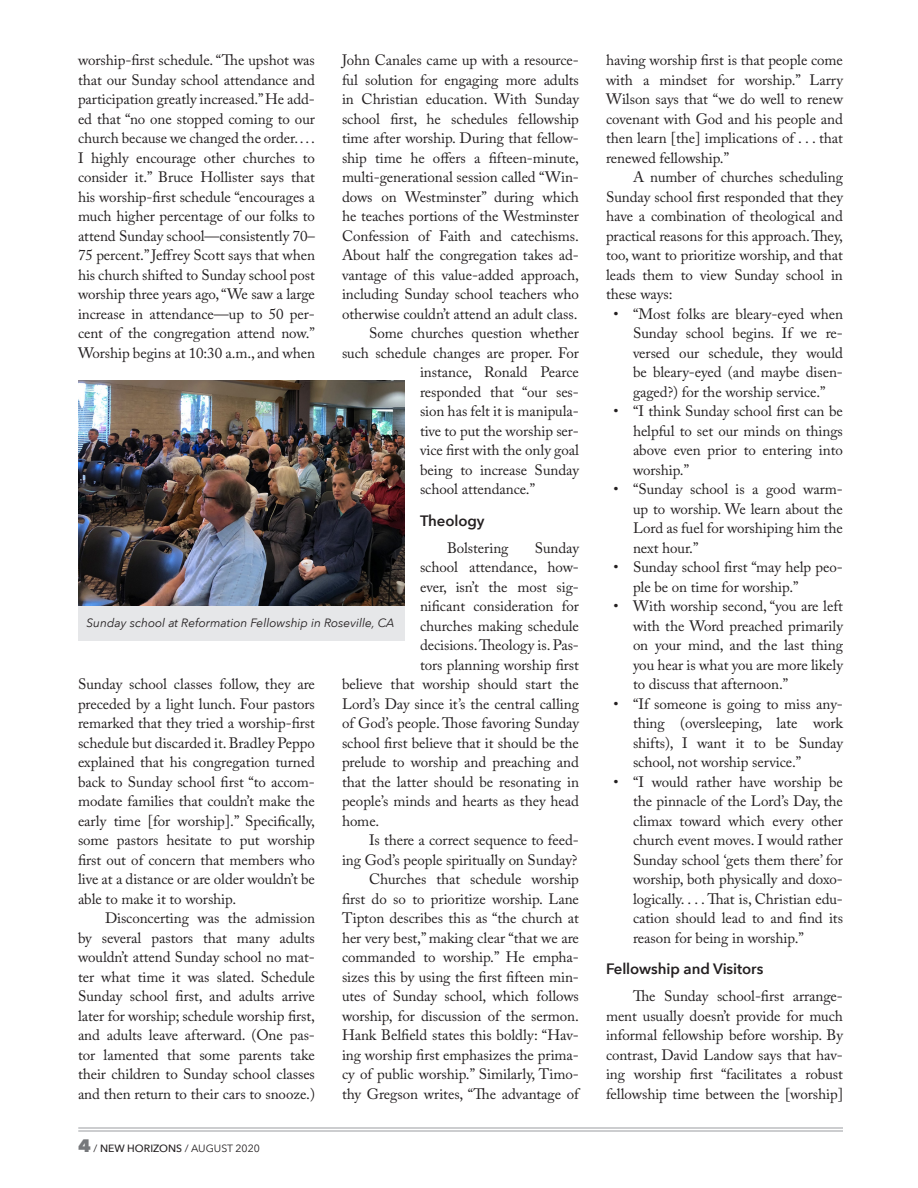
<style>
.page{position:relative;width:918px;height:1188px;background:#fff}
.page>*{position:absolute;margin:0;border:0;box-sizing:border-box;transform-origin:0 0}
.Main_text{font:15px/19.5px "Adobe Caslon Pro";letter-spacing:-.005em;color:#231f20;text-align:justify}
.Main_text_heading{font:600 15px "Avenir Next";letter-spacing:-.005em;color:#231f20}
.Photo_Caption{font:italic 12px "Avenir Next";color:#231f20}
.t1{font:10.5px "Avenir Next";color:#231f20}
.s1{font-weight:800;font-size:18px;color:#76787b}
.s2{font-weight:500}
</style>
<div class="page">
<hr style="left:78px;top:1127px;width:765px;height:2px;background:#bcbdc0">
<hr style="left:78px;top:1130px;width:765px;height:2px;background:#bcbdc0">
<div style="left:78px;top:380px;width:327px;height:261px;background:#e6e7e9"></div>
<img style="left:78px;top:380px;width:327px;height:225px">
<p class="Main_text" style="left:78px;top:50px;width:239px">worship-first schedule. “The upshot was that our Sunday school attendance and participation greatly increased.” He add&shy;ed that “no one stopped coming to our church because we changed the order. . . .<br>I highly encourage other churches to consider it.” Bruce Hollister says that his worship-first schedule “encourages a much higher percentage of our folks to attend Sunday school—consistently 70– 75 percent.” Jeffrey Scott says that when his church shifted to Sunday school post worship three years ago, “We saw a large increase in attendance—up to 50 per&shy;cent of the congregation attend now.” Worship begins at 10:30 a.m., and when</p>
<p class="Main_text" style="left:342px;top:50px;width:239px">John Canales came up with a resource&shy;ful solution for engaging more adults in Christian education. With Sunday school first, he schedules fellowship time after worship. During that fellow&shy;ship time he offers a fifteen-minute, multi-generational session called “Win&shy;dows on Westminster” during which he teaches portions of the Westminster Confession of Faith and catechisms.<br>About half the congregation takes ad&shy;vantage of this value-added approach, including Sunday school teachers who otherwise couldn’t attend an adult class.</p>
<p class="Main_text" style="left:369px;top:323px;width:211px">Some churches question whether</p>
<p class="Main_text" style="left:342px;top:343px;width:238px">such schedule changes are proper. For</p>
<p class="Main_text" style="left:420px;top:362px;width:160px">instance, Ronald Pearce</p>
<p class="Main_text" style="left:420px;top:382px;width:161px">responded that “our ses-</p>
<p class="Main_text" style="left:420px;top:401px;width:161px">sion has felt it is manipula-</p>
<p class="Main_text" style="left:420px;top:421px;width:161px">tive to put the worship ser-</p>
<p class="Main_text" style="left:420px;top:440px;width:160px">vice first with the only goal</p>
<p class="Main_text" style="left:420px;top:460px;width:160px">being to increase Sunday</p>
<p class="Main_text" style="left:420px;top:479px;width:117px">school attendance.”</p>
<p class="Main_text_heading" style="left:420px;top:507px;width:66px">Theology</p>
<p class="Main_text" style="left:447px;top:538px;width:63px">Bolstering</p>
<p class="Main_text" style="left:535px;top:538px;width:46px">Sunday</p>
<p class="Main_text" style="left:420px;top:557px;width:161px">school attendance, how-</p>
<p class="Main_text" style="left:420px;top:577px;width:161px">ever, isn’t the most sig-</p>
<p class="Main_text" style="left:420px;top:596px;width:161px">nificant consideration for</p>
<p class="Main_text" style="left:420px;top:616px;width:161px">churches making schedule</p>
<p class="Main_text" style="left:420px;top:635px;width:161px">decisions. Theology is. Pas-</p>
<p class="Main_text" style="left:420px;top:655px;width:161px">tors planning worship first</p>
<p class="Main_text" style="left:342px;top:674px;width:239px">believe that worship should start the</p>
<p class="Main_text" style="left:342px;top:694px;width:239px">Lord’s Day since it’s the central calling</p>
<p class="Main_text" style="left:342px;top:713px;width:238px">of God’s people. Those favoring Sunday</p>
<p class="Main_text" style="left:342px;top:733px;width:238px">school first believe that it should be the</p>
<p class="Main_text" style="left:342px;top:752px;width:238px">prelude to worship and preaching and</p>
<p class="Main_text" style="left:342px;top:772px;width:239px">that the latter should be resonating in</p>
<p class="Main_text" style="left:342px;top:791px;width:239px">people’s minds and hearts as they head</p>
<p class="Main_text" style="left:342px;top:811px;width:39px">home.</p>
<p class="Main_text" style="left:342px;top:830px;width:239px;text-align:right">Is there a correct sequence to feed-<br>ing God’s people spiritually on Sunday?</p>
<p class="Main_text" style="left:342px;top:869px;width:239px;text-indent:27px">Churches that schedule worship first do so to prioritize worship. Lane Tipton describes this as “the church at her very best,” making clear “that we are commanded to worship.” He empha&shy;sizes this by using the first fifteen min&shy;utes of Sunday school, which follows worship, for discussion of the sermon.<br>Hank Belfield states this boldly: “Hav&shy;ing worship first emphasizes the prima&shy;cy of public worship.” Similarly, Timo&shy;thy Gregson writes, “The advantage of</p>
<p class="Photo_Caption" style="left:86px;top:613px;width:310px">Sunday school at Reformation Fellowship in Roseville, CA</p>
<p class="Main_text" style="left:78px;top:674px;width:239px">Sunday school classes follow, they are preceded by a light lunch. Four pastors remarked that they tried a worship-first schedule but discarded it. Bradley Peppo explained that his congregation turned back to Sunday school first “to accom&shy;modate families that couldn’t make the early time [for worship].” Specifically, some pastors hesitate to put worship first out of concern that members who live at a distance or are older wouldn’t be able to make it to worship.</p>
<p class="Main_text" style="left:78px;top:908px;width:239px;text-indent:27px">Disconcerting was the admission by several pastors that many adults wouldn’t attend Sunday school no mat&shy;ter what time it was slated. Schedule Sunday school first, and adults arrive later for worship; schedule worship first, and adults leave afterward. (One pas&shy;tor lamented that some parents take their children to Sunday school classes and then return to their cars to snooze.)</p>
<p class="t1" style="left:78px;top:1139px;width:183px"><span class="s1">4</span> / <span class="s2">NEW HORIZONS</span> / AUGUST 2020</p>
<p class="Main_text" style="left:606px;top:50px;width:239px">having worship first is that people come with a mindset for worship.” Larry Wilson says that “we do well to renew covenant with God and his people and then learn [the] implications of . . . that renewed fellowship.”</p>
<p class="Main_text" style="left:606px;top:167px;width:239px;text-indent:27px">A number of churches scheduling Sunday school first responded that they have a combination of theological and practical reasons for this approach. They, too, want to prioritize worship, and that leads them to view Sunday school in these ways:</p>
<p class="Main_text" style="left:633px;top:304px;width:212px;text-indent:-20px">• “Most folks are bleary-eyed when Sunday school begins. If we re&shy;versed our schedule, they would be bleary-eyed (and maybe disen&shy;gaged?) for the worship service.”</p>
<p class="Main_text" style="left:633px;top:401px;width:211px;text-indent:-20px">• “I think Sunday school first can be helpful to set our minds on things above even prior to entering into worship.”</p>
<p class="Main_text" style="left:633px;top:479px;width:212px;text-indent:-20px">• “Sunday school is a good warm&shy;up to worship. We learn about the Lord as fuel for worshiping him the next hour.”</p>
<p class="Main_text" style="left:633px;top:557px;width:212px;text-indent:-20px">• Sunday school first “may help peo&shy;ple be on time for worship.”</p>
<p class="Main_text" style="left:633px;top:596px;width:212px;text-indent:-20px">• With worship second, “you are left with the Word preached primarily on your mind, and the last thing you hear is what you are more likely to discuss that afternoon.”</p>
<p class="Main_text" style="left:633px;top:694px;width:212px;text-indent:-20px">• “If someone is going to miss any&shy;thing (oversleeping, late work shifts), I want it to be Sunday school, not worship service.”</p>
<p class="Main_text" style="left:633px;top:772px;width:212px;text-indent:-20px">• “I would rather have worship be the pinnacle of the Lord’s Day, the climax toward which every other church event moves. I would rather Sunday school ‘gets them there’ for worship, both physically and doxo&shy;logically. . . . That is, Christian edu&shy;cation should lead to and find its reason for being in worship.”</p>
<p class="Main_text_heading" style="left:606px;top:956px;width:159px">Fellowship and Visitors</p>
<p class="Main_text" style="left:606px;top:986px;width:239px;text-indent:27px">The Sunday school-first arrange&shy;ment usually doesn’t provide for much informal fellowship before worship. By contrast, David Landow says that hav&shy;ing worship first “facilitates a robust fellowship time between the [worship]</p>
</div>
